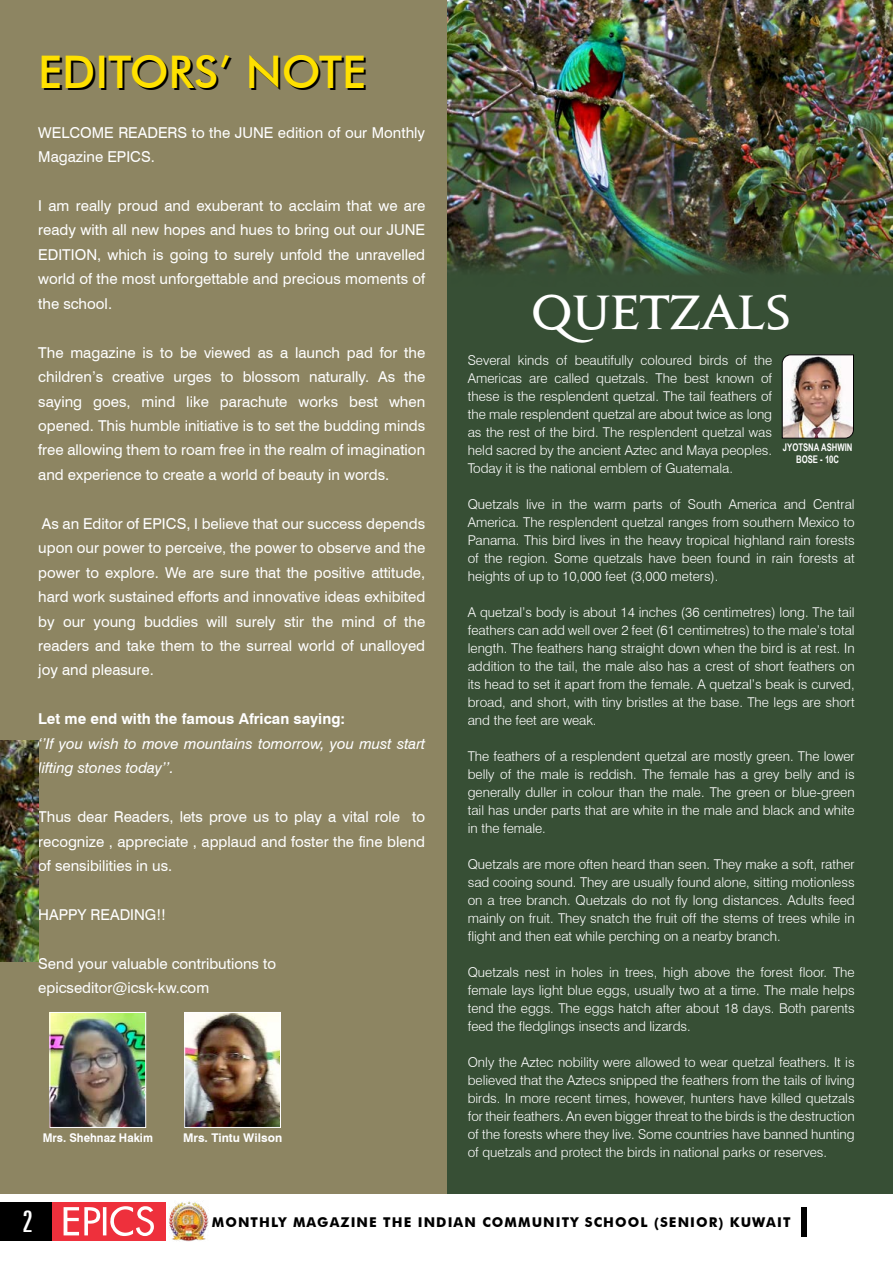
<style>
.page{position:relative;width:893px;height:1263px;background:#fff}
.page>*{position:absolute;margin:0;border:0;box-sizing:border-box;transform-origin:0 0}
.t1{font:500 45px "Futura BT";color:#000}
.t2{font:700 43.5px "Jupiter Pro";color:#fff}
.t3{font:extra-condensed 30px "Zurich BT";color:#fff}
.t4{font:15px/24.5px "Swiss 721 BT";color:#fff;text-align:justify}
.t5{font:italic 15px/24.5px "Swiss 721 BT";color:#fff}
.t6{font:700 15px "Swiss 721 BT";color:#fff}
.t7{font:300 13.5px/18px "Swiss 721 BT";color:#fff;text-align:justify}
.t8{font:700 13.5px "Futura BT";letter-spacing:.08em;color:#000}
.t9{font:700 12px "Swiss 721 BT";color:#fff;scale:.94 1}
.t10{font:700 12px "Swiss 721 BT";color:#fff}
.t11{font:700 10.5px/12.6px "Arial Narrow";color:#fff;text-align:center;scale:.9 1}
</style>
<div class="page">
<div style="left:446px;top:0;width:447px;height:1194px;background:#374f35"></div>
<img style="left:446px;top:0;width:447px;height:287px">
<div style="left:0;top:0;width:446px;height:1194px;background:#8d8562"></div>
<img style="left:52px;top:1014px;width:92px;height:112px">
<div style="left:50px;top:1012px;width:96px;height:116px;border:1px solid #fff"></div>
<img style="left:186px;top:1014px;width:93px;height:112px">
<div style="left:184px;top:1012px;width:97px;height:116px;border:1px solid #fff"></div>
<img style="left:0;top:741px;width:38px;height:220px">
<img style="left:781px;top:354px;width:73px;height:85px">
<div style="left:0;top:1202px;width:53px;height:39px;background:#000"></div>
<div style="left:53px;top:1202px;width:113px;height:39px;background:#ee303c"></div>
<svg style="left:64px;top:1206px;width:90px;height:30px"></svg>
<div style="left:801px;top:1207px;width:6px;height:29px;background:#000"></div>
<img style="left:169px;top:1201px;width:40px;height:40px">
<h1 class="t1" style="left:40px;top:47px;width:329px">EDITORS’ NOTE</h1>
<p class="t4" style="left:38px;top:120px;width:388px">WELCOME READERS to the JUNE edition of our Monthly<br>Magazine EPICS.</p>
<p class="t4" style="left:38px;top:193px;width:388px">I am really proud and exuberant to acclaim that we are ready with all new hopes and hues to bring out our JUNE EDITION, which is going to surely unfold the unravelled world of the most unforgettable and precious moments of the school.</p>
<p class="t4" style="left:38px;top:340px;width:388px">The magazine is to be viewed as a launch pad for the children’s creative urges to blossom naturally. As the saying goes, mind like parachute works best when opened. This humble initiative is to set the budding minds free allowing them to roam free in the realm of imagination and experience to create a world of beauty in words.</p>
<p class="t4" style="left:38px;top:511px;width:388px">As an Editor of EPICS, I believe that our success depends upon our power to perceive, the power to observe and the power to explore. We are sure that the positive attitude, hard work sustained efforts and innovative ideas exhibited by our young buddies will surely stir the mind of the readers and take them to the surreal world of unalloyed joy and pleasure.</p>
<p class="t6" style="left:38px;top:710px;width:308px">Let me end with the famous African saying:</p>
<p class="t5" style="left:38px;top:731px;width:388px">‘’If you wish to move mountains tomorrow, you must start lifting stones today’’.</p>
<p class="t4" style="left:38px;top:804px;width:388px">Thus dear Readers, lets prove us to play a vital role to recognize , appreciate , applaud and foster the fine blend of sensibilities in us.</p>
<p class="t4" style="left:38px;top:902px;width:129px">HAPPY READING!!</p>
<p class="t4" style="left:38px;top:951px;width:239px">Send your valuable contributions to epicseditor@icsk-kw.com</p>
<p class="t9" style="left:43px;top:1130px;width:119px">Mrs. Shehnaz Hakim</p>
<p class="t10" style="left:183px;top:1130px;width:101px">Mrs. Tintu Wilson</p>
<h2 class="t2" style="left:531px;top:278px;width:261px">QUETZALS</h2>
<p class="t7" style="left:468px;top:351px;width:306px">Several kinds of beautifully coloured birds of the Americas are called quetzals. The best known of these is the resplendent quetzal. The tail feathers of the male resplendent quetzal are about twice as long as the rest of the bird. The resplendent quetzal was held sacred by the ancient Aztec and Maya peoples.<br>Today it is the national emblem of Guatemala.</p>
<p class="t7" style="left:468px;top:495px;width:388px">Quetzals live in the warm parts of South America and Central America. The resplendent quetzal ranges from southern Mexico to Panama. This bird lives in the heavy tropical highland rain forests of the region. Some quetzals have been found in rain forests at heights of up to 10,000 feet (3,000 meters).</p>
<p class="t7" style="left:468px;top:603px;width:388px">A quetzal’s body is about 14 inches (36 centimetres) long. The tail feathers can add well over 2 feet (61 centimetres) to the male’s total length. The feathers hang straight down when the bird is at rest. In addition to the tail, the male also has a crest of short feathers on its head to set it apart from the female. A quetzal’s beak is curved, broad, and short, with tiny bristles at the base. The legs are short and the feet are weak.</p>
<p class="t7" style="left:468px;top:747px;width:388px">The feathers of a resplendent quetzal are mostly green. The lower belly of the male is reddish. The female has a grey belly and is generally duller in colour than the male. The green or blue-green tail has under parts that are white in the male and black and white in the female.</p>
<p class="t7" style="left:468px;top:855px;width:388px">Quetzals are more often heard than seen. They make a soft, rather sad cooing sound. They are usually found alone, sitting motionless on a tree branch. Quetzals do not fly long distances. Adults feed mainly on fruit. They snatch the fruit off the stems of trees while in flight and then eat while perching on a nearby branch.</p>
<p class="t7" style="left:468px;top:963px;width:388px">Quetzals nest in holes in trees, high above the forest floor. The female lays light blue eggs, usually two at a time. The male helps tend the eggs. The eggs hatch after about 18 days. Both parents feed the fledglings insects and lizards.</p>
<p class="t7" style="left:468px;top:1053px;width:388px">Only the Aztec nobility were allowed to wear quetzal feathers. It is believed that the Aztecs snipped the feathers from the tails of living birds. In more recent times, however, hunters have killed quetzals for their feathers. An even bigger threat to the birds is the destruction of the forests where they live. Some countries have banned hunting of quetzals and protect the birds in national parks or reserves.</p>
<p class="t11" style="left:783px;top:440px;width:79px">JYOTSNA ASHWIN<br>BOSE - 10C</p>
<h3 class="t3" style="left:22px;top:1204px;width:12px">2</h3>
<p class="t8" style="left:212px;top:1214px;width:580px">MONTHLY MAGAZINE THE INDIAN COMMUNITY SCHOOL (SENIOR) KUWAIT</p>
</div>
